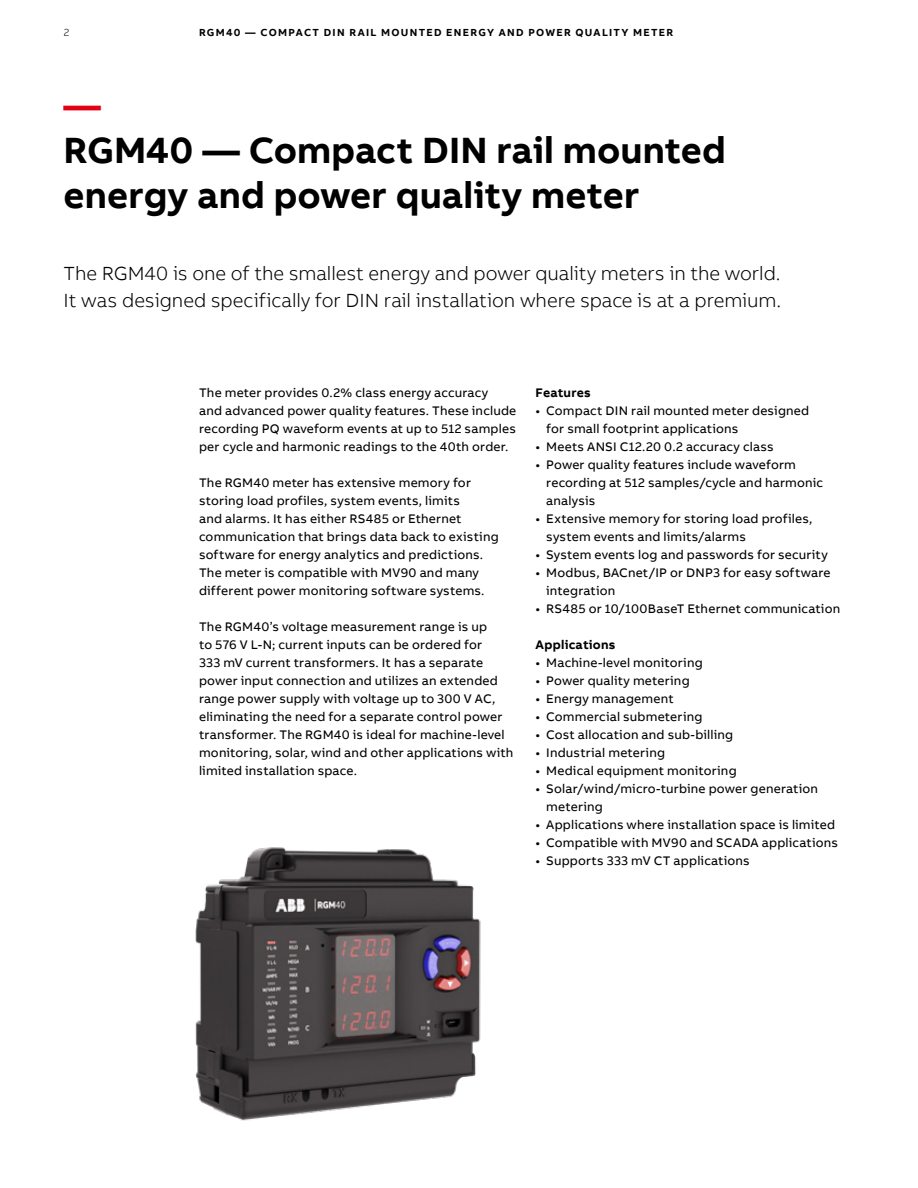
<style>
.page{position:relative;width:918px;height:1188px;background:#fff}
.page>*{position:absolute;margin:0;border:0;box-sizing:border-box;transform-origin:0 0}
.t1{font:700 37.5px/45px "AB Bvoice";color:#000}
.t2{font:700 37.5px "AB Bvoice";color:#e30015}
.t3{font:300 19.5px/27px "AB Bvoice";letter-spacing:-.005em;color:#000}
.t4{font:12.75px/18px "AB Bvoice";letter-spacing:.015em;color:#000}
.t5{font:700 12.75px "AB Bvoice";letter-spacing:.02em;color:#000}
.t6{font:700 10.5px "AB Bvoice";letter-spacing:.125em;color:#000}
.t7{font:300 10.5px "AB Bvoice";color:#000}
</style>
<div class="page">
<img style="left:195px;top:847px;width:286px;height:274px">
<p class="t7" style="left:64px;top:26px;width:7px">2</p>
<p class="t6" style="left:199px;top:25px;width:476px">RGM40 — COMPACT DIN RAIL MOUNTED ENERGY AND POWER QUALITY METER</p>
<h1 class="t2" style="left:64px;top:81px;width:39px">—</h1>
<h1 class="t1" style="left:64px;top:128px;width:664px">RGM40 — Compact DIN rail mounted energy and power quality meter</h1>
<h2 class="t3" style="left:64px;top:260px;width:719px">The RGM40 is one of the smallest energy and power quality meters in the world.<br>It was designed specifically for DIN rail installation where space is at a premium.</h2>
<p class="t4" style="left:199px;top:384px;width:319px">The meter provides 0.2% class energy accuracy<br>and advanced power quality features. These include recording PQ waveform events at up to 512 samples per cycle and harmonic readings to the 40th order.</p>
<p class="t4" style="left:199px;top:474px;width:301px">The RGM40 meter has extensive memory for storing load profiles, system events, limits<br>and alarms. It has either RS485 or Ethernet communication that brings data back to existing software for energy analytics and predictions.<br>The meter is compatible with MV90 and many different power monitoring software systems.</p>
<p class="t4" style="left:199px;top:618px;width:316px">The RGM40’s voltage measurement range is up<br>to 576 V L-N; current inputs can be ordered for<br>333 mV current transformers. It has a separate power input connection and utilizes an extended range power supply with voltage up to 300 V AC, eliminating the need for a separate control power transformer. The RGM40 is ideal for machine-level monitoring, solar, wind and other applications with limited installation space.</p>
<p class="t5" style="left:536px;top:384px;width:57px">Features</p>
<p class="t4" style="left:546px;top:402px;width:264px;text-indent:-11px">• Compact DIN rail mounted meter designed for small footprint applications</p>
<p class="t4" style="left:536px;top:438px;width:240px">• Meets ANSI C12.20 0.2 accuracy class</p>
<p class="t4" style="left:546px;top:456px;width:278px;text-indent:-11px">• Power quality features include waveform recording at 512 samples/cycle and harmonic analysis</p>
<p class="t4" style="left:546px;top:510px;width:268px;text-indent:-11px">• Extensive memory for storing load profiles, system events and limits/alarms</p>
<p class="t4" style="left:536px;top:546px;width:294px">• System events log and passwords for security</p>
<p class="t4" style="left:546px;top:564px;width:286px;text-indent:-11px">• Modbus, BACnet/IP or DNP3 for easy software integration</p>
<p class="t4" style="left:536px;top:600px;width:306px">• RS485 or 10/100BaseT Ethernet communication</p>
<p class="t5" style="left:536px;top:636px;width:81px">Applications</p>
<p class="t4" style="left:536px;top:654px;width:169px">• Machine-level monitoring</p>
<p class="t4" style="left:536px;top:672px;width:156px">• Power quality metering</p>
<p class="t4" style="left:536px;top:690px;width:140px">• Energy management</p>
<p class="t4" style="left:536px;top:708px;width:168px">• Commercial submetering</p>
<p class="t4" style="left:536px;top:726px;width:199px">• Cost allocation and sub-billing</p>
<p class="t4" style="left:536px;top:744px;width:131px">• Industrial metering</p>
<p class="t4" style="left:536px;top:762px;width:203px">• Medical equipment monitoring</p>
<p class="t4" style="left:546px;top:780px;width:273px;text-indent:-11px">• Solar/wind/micro-turbine power generation metering</p>
<p class="t4" style="left:536px;top:816px;width:301px">• Applications where installation space is limited</p>
<p class="t4" style="left:536px;top:834px;width:304px">• Compatible with MV90 and SCADA applications</p>
<p class="t4" style="left:536px;top:852px;width:216px">• Supports 333 mV CT applications</p>
</div>
